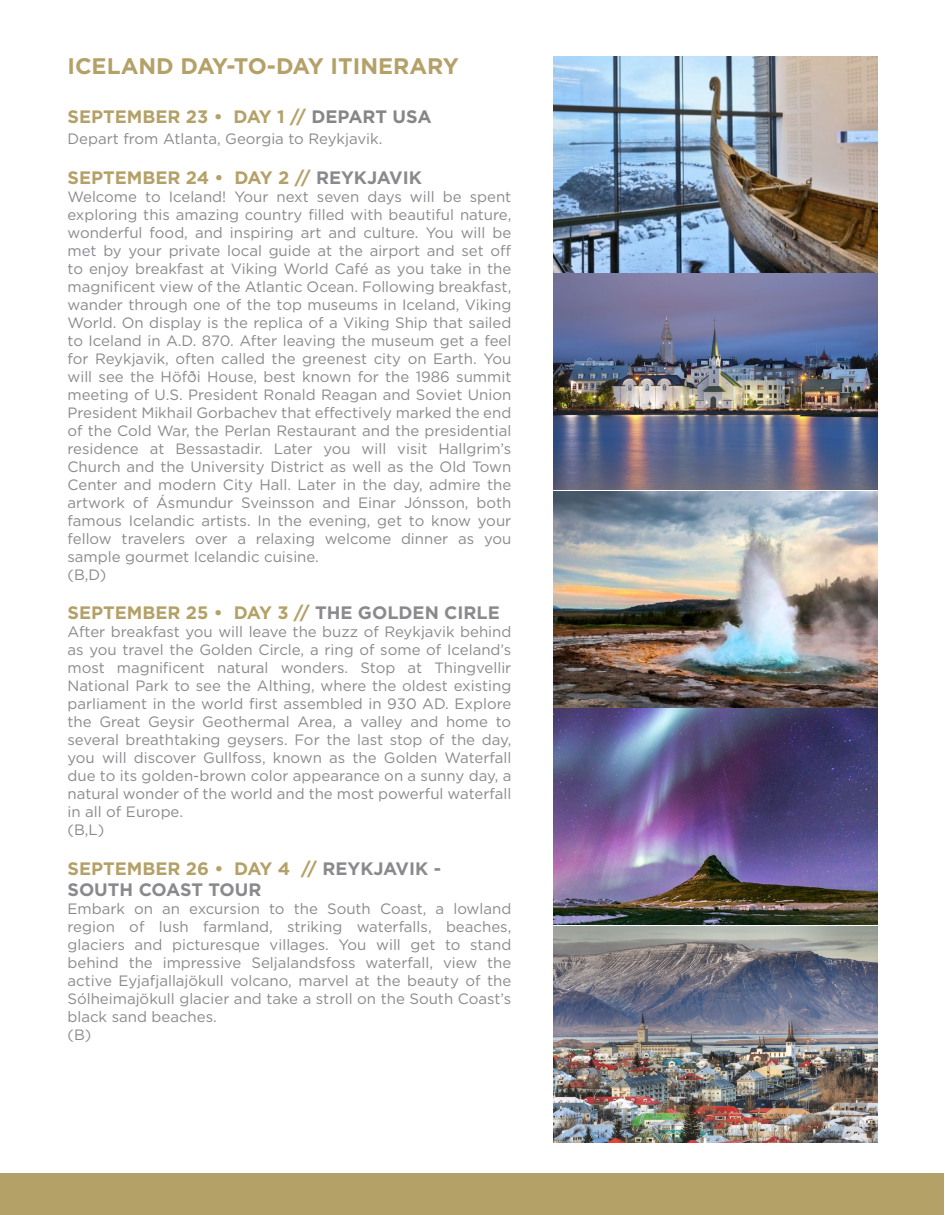
<style>
.page{position:relative;width:945px;height:1215px;background:#fff}
.page>*{position:absolute;margin:0;border:0;box-sizing:border-box;transform-origin:0 0}
.t1{font:700 22.5px "Gotham";color:#b4a168}
.t2{font:700 18px "Gotham";color:#b4a168}
.t3{font:700 18px/21.6px "Gotham";color:#8a8a8e}
.t4{font:15px/18px "Gotham";color:#8a8a8e;text-align:justify}
.s1{color:#868686}
.s2{color:#8a8a8e}
.s3{color:#b4a168}
</style>
<div class="page">
<div style="left:1px;top:1173px;width:943px;height:42px;background:#b4a168"></div>
<img style="left:554px;top:274px;width:324px;height:433px">
<img style="left:554px;top:56px;width:324px;height:216px">
<img style="left:554px;top:709px;width:324px;height:433px">
<p class="t1" style="left:68px;top:52px;width:393px">ICELAND DAY-TO-DAY ITINERARY</p>
<p class="t2" style="left:68px;top:105px;width:366px">SEPTEMBER 23 • DAY 1 // <span class="s1">DEPART USA</span></p>
<p class="t4" style="left:68px;top:129px;width:316px">Depart from Atlanta, Georgia to Reykjavik.</p>
<p class="t2" style="left:68px;top:165px;width:356px">SEPTEMBER 24 • DAY 2 // <span class="s2">REYKJAVIK</span></p>
<p class="t4" style="left:68px;top:187px;width:445px">Welcome to Iceland! Your next seven days will be spent exploring this amazing country filled with beautiful nature, wonderful food, and inspiring art and culture. You will be met by your private local guide at the airport and set off to enjoy breakfast at Viking World Café as you take in the magnificent view of the Atlantic Ocean. Following breakfast, wander through one of the top museums in Iceland, Viking World. On display is the replica of a Viking Ship that sailed to Iceland in A.D. 870. After leaving the museum get a feel for Reykjavik, often called the greenest city on Earth. You will see the Höfði House, best known for the 1986 summit meeting of U.S. President Ronald Reagan and Soviet Union President Mikhail Gorbachev that effectively marked the end of the Cold War, the Perlan Restaurant and the presidential residence at Bessastadir. Later you will visit Hallgrim’s Church and the University District as well as the Old Town Center and modern City Hall. Later in the day, admire the artwork of Ásmundur Sveinsson and Einar Jónsson, both famous Icelandic artists. In the evening, get to know your fellow travelers over a relaxing welcome dinner as you sample gourmet Icelandic cuisine.</p>
<p class="t4" style="left:68px;top:565px;width:40px">(B,D)</p>
<p class="t2" style="left:68px;top:601px;width:434px">SEPTEMBER 25 • DAY 3 // <span class="s2">THE GOLDEN CIRLE</span></p>
<p class="t4" style="left:68px;top:623px;width:445px">After breakfast you will leave the buzz of Reykjavik behind as you travel the Golden Circle, a ring of some of Iceland’s most magnificent natural wonders. Stop at Thingvellir National Park to see the Althing, where the oldest existing parliament in the world first assembled in 930 AD. Explore the Great Geysir Geothermal Area, a valley and home to several breathtaking geysers. For the last stop of the day, you will discover Gullfoss, known as the Golden Waterfall due to its golden-brown color appearance on a sunny day, a natural wonder of the world and the most powerful waterfall in all of Europe.</p>
<p class="t4" style="left:68px;top:821px;width:38px">(B,L)</p>
<p class="t3" style="left:68px;top:858px;width:375px"><span class="s3">SEPTEMBER 26 • DAY 4 //</span> REYKJAVIK -<br>SOUTH COAST TOUR</p>
<p class="t4" style="left:68px;top:900px;width:445px">Embark on an excursion to the South Coast, a lowland region of lush farmland, striking waterfalls, beaches, glaciers and picturesque villages. You will get to stand behind the impressive Seljalandsfoss waterfall, view the active Eyjafjallajökull volcano, marvel at the beauty of the Sólheimajökull glacier and take a stroll on the South Coast’s black sand beaches.</p>
<p class="t4" style="left:68px;top:1026px;width:25px">(B)</p>
</div>
